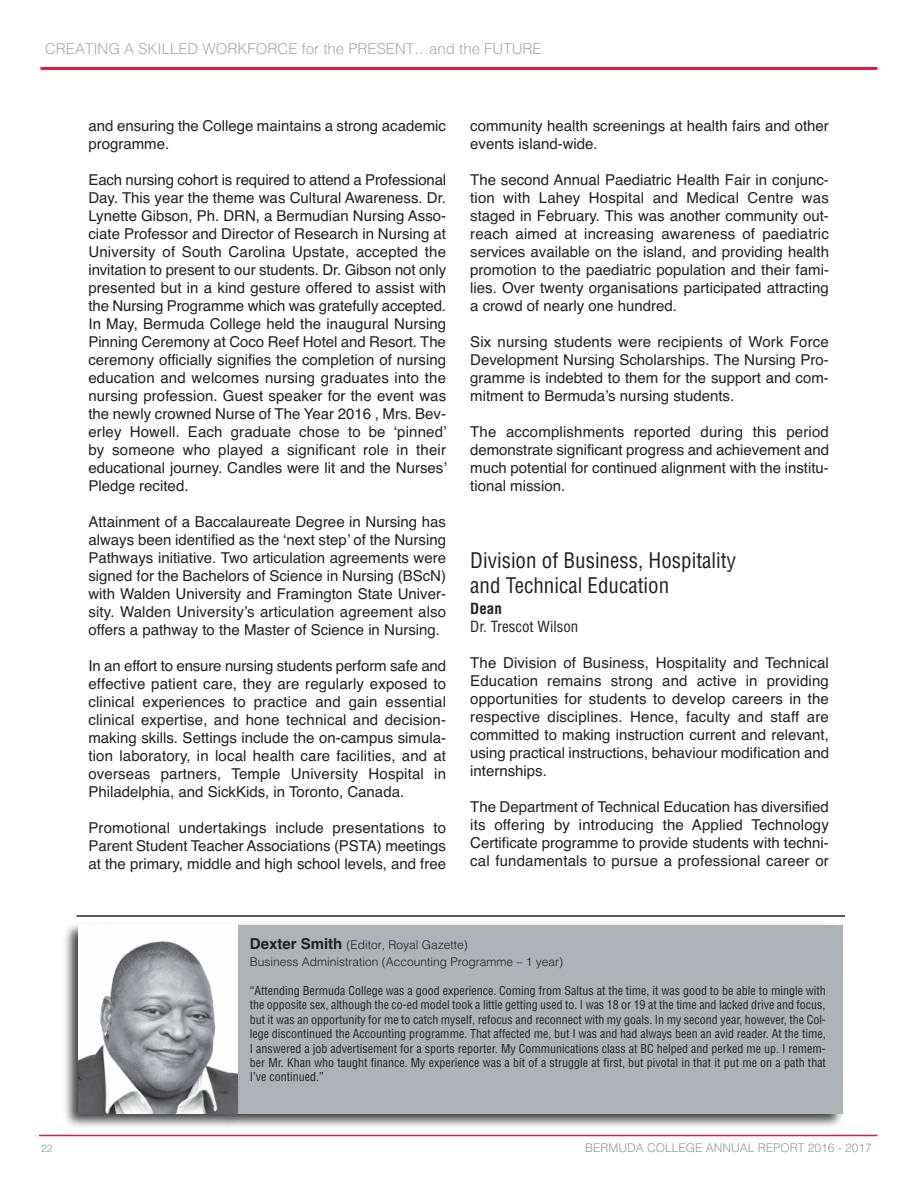
<style>
.page{position:relative;width:918px;height:1188px;background:#fff}
.page>*{position:absolute;margin:0;border:0;box-sizing:border-box;transform-origin:0 0}
.t1{font:condensed 21px/25.2px "Helvetica";color:#231f20}
.t2{font:15px/18px "Helvetica";color:#231f20;text-align:justify}
.t3{font:300 15px "Helvetica";color:#a8a9ad}
.t4{font:condensed 15px "Helvetica";color:#231f20}
.t5{font:700 condensed 15px "Helvetica";color:#231f20}
.t6{font:condensed 12px/14.4px "Helvetica";color:#231f20;text-align:justify}
.t7{font:300 12px/16.6px "Helvetica";color:#231f20}
.t8{font:300 12px "Helvetica";color:#939598}
.t9{font:300 10.5px "Helvetica";color:#939598}
.s1{font-weight:700;font-size:15px}
</style>
<div class="page">
<hr style="left:40px;top:67px;width:837px;height:3px;background:#e4183e">
<img style="left:244px;top:924px;width:598px;height:203px">
<div style="left:236px;top:925px;width:607px;height:189px;background:#afb3b5"></div>
<img style="left:65px;top:924px;width:179px;height:203px">
<img style="left:79px;top:925px;width:158px;height:189px">
<hr style="left:76px;top:915px;width:769px;height:2px;background:#231f20">
<hr style="left:39px;top:1135px;width:838px;height:1px;background:#e4183e">
<p class="t3" style="left:45px;top:36px;width:498px">CREATING A SKILLED WORKFORCE for the PRESENT…and the FUTURE</p>
<p class="t2" style="left:88px;top:117px;width:359px">and ensuring the College maintains a strong academic programme.</p>
<p class="t2" style="left:88px;top:171px;width:360px">Each nursing cohort is required to attend a Professional Day. This year the theme was Cultural Awareness. Dr.<br>Lynette Gibson, Ph. DRN, a Bermudian Nursing Asso&shy;ciate Professor and Director of Research in Nursing at University of South Carolina Upstate, accepted the invitation to present to our students. Dr. Gibson not only presented but in a kind gesture offered to assist with the Nursing Programme which was gratefully accepted.<br>In May, Bermuda College held the inaugural Nursing Pinning Ceremony at Coco Reef Hotel and Resort. The ceremony officially signifies the completion of nursing education and welcomes nursing graduates into the nursing profession. Guest speaker for the event was the newly crowned Nurse of The Year 2016 , Mrs. Bev&shy;erley Howell. Each graduate chose to be ‘pinned’ by someone who played a significant role in their educational journey. Candles were lit and the Nurses’ Pledge recited.</p>
<p class="t2" style="left:88px;top:513px;width:359px">Attainment of a Baccalaureate Degree in Nursing has always been identified as the ‘next step’ of the Nursing Pathways initiative. Two articulation agreements were signed for the Bachelors of Science in Nursing (BScN) with Walden University and Framington State Univer&shy;sity. Walden University’s articulation agreement also offers a pathway to the Master of Science in Nursing.</p>
<p class="t2" style="left:88px;top:657px;width:359px">In an effort to ensure nursing students perform safe and effective patient care, they are regularly exposed to clinical experiences to practice and gain essential clinical expertise, and hone technical and decision&shy;making skills. Settings include the on-campus simula&shy;tion laboratory, in local health care facilities, and at overseas partners, Temple University Hospital in Philadelphia, and SickKids, in Toronto, Canada.</p>
<p class="t2" style="left:88px;top:819px;width:359px">Promotional undertakings include presentations to Parent Student Teacher Associations (PSTA) meetings at the primary, middle and high school levels, and free</p>
<p class="t2" style="left:470px;top:117px;width:360px">community health screenings at health fairs and other events island-wide.</p>
<p class="t2" style="left:470px;top:171px;width:360px">The second Annual Paediatric Health Fair in conjunc&shy;tion with Lahey Hospital and Medical Centre was staged in February. This was another community out&shy;reach aimed at increasing awareness of paediatric services available on the island, and providing health promotion to the paediatric population and their fami&shy;lies. Over twenty organisations participated attracting a crowd of nearly one hundred.</p>
<p class="t2" style="left:470px;top:333px;width:360px">Six nursing students were recipients of Work Force Development Nursing Scholarships. The Nursing Pro&shy;gramme is indebted to them for the support and com&shy;mitment to Bermuda’s nursing students.</p>
<p class="t2" style="left:470px;top:423px;width:360px">The accomplishments reported during this period demonstrate significant progress and achievement and much potential for continued alignment with the institu&shy;tional mission.</p>
<h1 class="t1" style="left:470px;top:549px;width:267px">Division of Business, Hospitality and Technical Education</h1>
<p class="t5" style="left:470px;top:602px;width:33px">Dean</p>
<p class="t4" style="left:470px;top:620px;width:110px">Dr. Trescot Wilson</p>
<p class="t2" style="left:470px;top:653px;width:360px">The Division of Business, Hospitality and Technical Education remains strong and active in providing opportunities for students to develop careers in the respective disciplines. Hence, faculty and staff are committed to making instruction current and relevant, using practical instructions, behaviour modification and internships.</p>
<p class="t2" style="left:470px;top:797px;width:360px">The Department of Technical Education has diversified its offering by introducing the Applied Technology Certificate programme to provide students with techni&shy;cal fundamentals to pursue a professional career or</p>
<p class="t7" style="left:250px;top:936px;width:315px"><span class="s1">Dexter Smith</span> (Editor, Royal Gazette)<br>Business Administration (Accounting Programme – 1 year)</p>
<p class="t6" style="left:250px;top:985px;width:578px">“Attending Bermuda College was a good experience. Coming from Saltus at the time, it was good to be able to mingle with the opposite sex, although the co-ed model took a little getting used to. I was 18 or 19 at the time and lacked drive and focus, but it was an opportunity for me to catch myself, refocus and reconnect with my goals. In my second year, however, the Col&shy;lege discontinued the Accounting programme. That affected me, but I was and had always been an avid reader. At the time, I answered a job advertisement for a sports reporter. My Communications class at BC helped and perked me up. I remem&shy;ber Mr. Khan who taught finance. My experience was a bit of a struggle at first, but pivotal in that it put me on a path that I’ve continued.”</p>
<p class="t9" style="left:41px;top:1139px;width:13px">22</p>
<p class="t8" style="left:585px;top:1137px;width:288px">BERMUDA COLLEGE ANNUAL REPORT 2016 - 2017</p>
</div>
